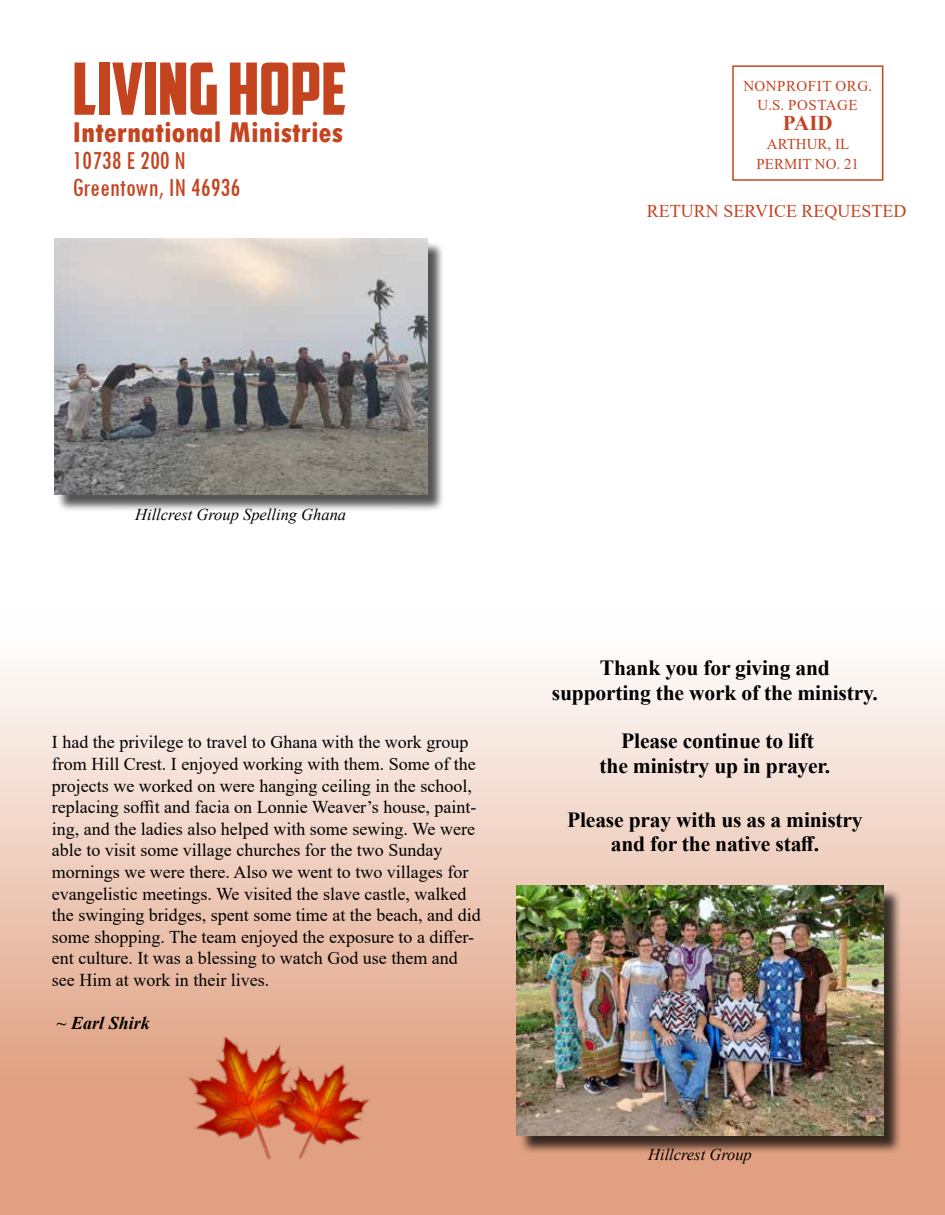
<style>
.page{position:relative;width:945px;height:1215px;background:#fff}
.page>*{position:absolute;margin:0;border:0;box-sizing:border-box;transform-origin:0 0}
.t1{font:72px "American Captain";color:#c44420}
.t2{font:800 condensed 30px "Tw Cen";color:#c44420}
.t3{font:condensed 27px/27px "Tw Cen";color:#c44420}
.t4{font:700 21.6px/24.3px "Times New Roman";letter-spacing:-.01em;color:#000;text-align:center}
.t5{font:700 21px "Times New Roman";color:#c44420}
.t6{font:18px/21.6px "Times New Roman";color:#000}
.t7{font:18px "Times New Roman";color:#c44420}
.t8{font:italic 700 18px "Times New Roman";color:#000}
.t9{font:italic 16.5px "Times New Roman";color:#000}
.t10{font:15px/19.5px "Times New Roman";letter-spacing:.02em;color:#c44420;text-align:center}
.t11{font:15px/19.5px "Times New Roman";color:#c44420;text-align:center}
</style>
<div class="page">
<svg style="left:0;top:672px;width:945px;height:543px;background:#edc9b7"></svg>
<div style="left:732px;top:65px;width:151px;height:116px;border:2px solid #c44420"></div>
<div style="left:56px;top:241px;width:389px;height:271px;background:#000;opacity:.75"></div>
<img style="left:54px;top:239px;width:373px;height:255px">
<div style="left:519px;top:888px;width:383px;height:266px;background:#000;opacity:.75"></div>
<img style="left:517px;top:886px;width:366px;height:250px">
<img style="left:159px;top:1007px;width:174px;height:183px">
<img style="left:252px;top:1036px;width:152px;height:155px">
<h1 class="t1" style="left:72px;top:46px;width:276px">LIVING HOPE</h1>
<h2 class="t2" style="left:72px;top:114px;width:272px">International Ministries</h2>
<h3 class="t3" style="left:72px;top:146px;width:169px">10738 E 200 N<br>Greentown, IN 46936</h3>
<p class="t10" style="left:743px;top:75px;width:130px">NONPROFIT ORG.<br>U.S. POSTAGE</p>
<p class="t5" style="left:783px;top:107px;width:51px">PAID</p>
<p class="t11" style="left:756px;top:134px;width:104px">ARTHUR, IL<br>PERMIT NO. 21</p>
<p class="t7" style="left:647px;top:198px;width:261px">RETURN SERVICE REQUESTED</p>
<p class="t9" style="left:135px;top:503px;width:212px">Hillcrest Group Spelling Ghana</p>
<p class="t6" style="left:52px;top:731px;width:430px">I had the privilege to travel to Ghana with the work group from Hill Crest. I enjoyed working with them. Some of the projects we worked on were hanging ceiling in the school, replacing soffit and facia on Lonnie Weaver’s house, paint&shy;ing, and the ladies also helped with some sewing. We were able to visit some village churches for the two Sunday mornings we were there. Also we went to two villages for evangelistic meetings. We visited the slave castle, walked the swinging bridges, spent some time at the beach, and did some shopping. The team enjoyed the exposure to a differ&shy;ent culture. It was a blessing to watch God use them and see Him at work in their lives.</p>
<p class="t8" style="left:56px;top:1011px;width:95px">~ Earl Shirk</p>
<p class="t4" style="left:552px;top:655px;width:328px">Thank you for giving and supporting the work of the ministry.</p>
<p class="t4" style="left:600px;top:728px;width:232px">Please continue to lift<br>the ministry up in prayer.</p>
<p class="t4" style="left:567px;top:807px;width:297px">Please pray with us as a ministry and for the native staff.</p>
<p class="t9" style="left:648px;top:1143px;width:105px">Hillcrest Group</p>
</div>
